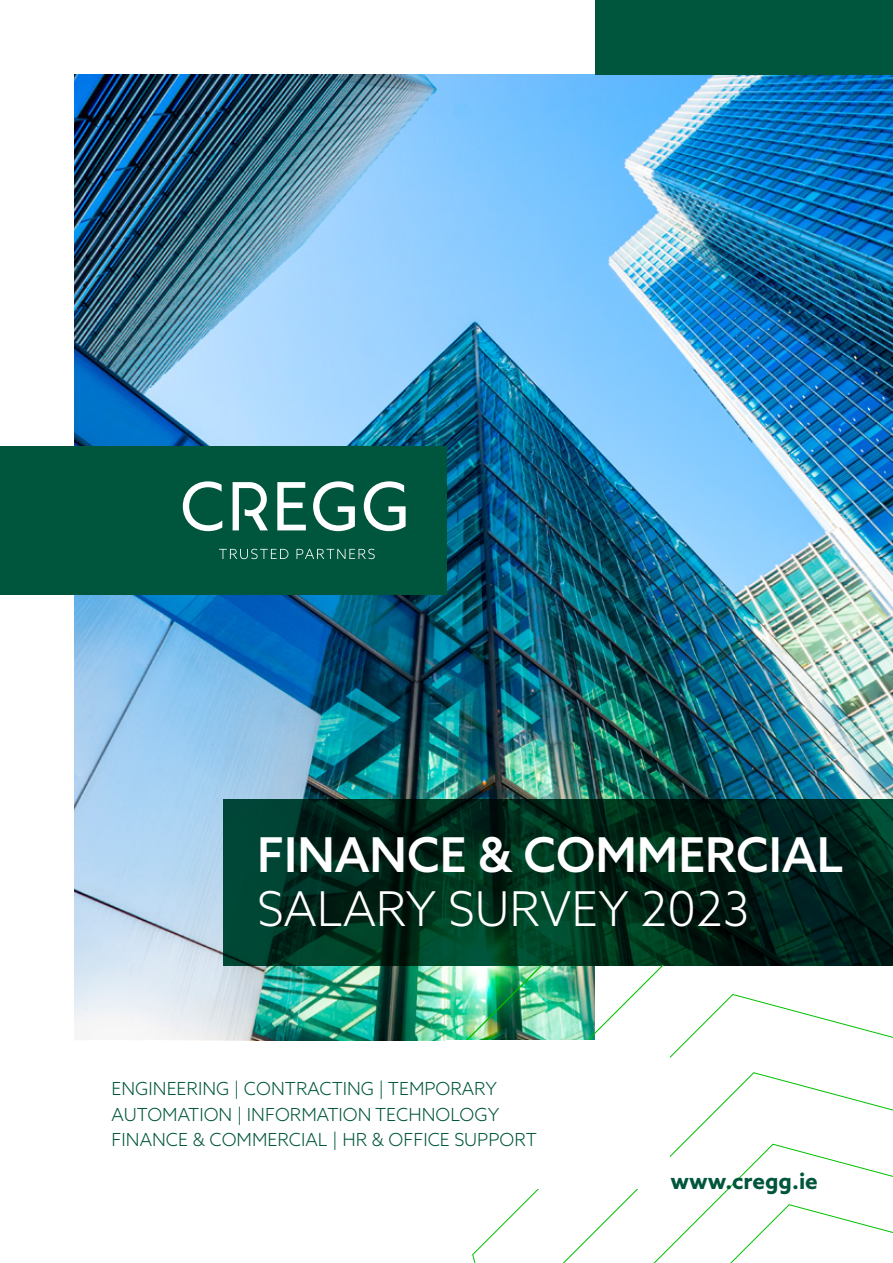
<style>
.page{position:relative;width:893px;height:1263px;background:#fff}
.page>*{position:absolute;margin:0;border:0;box-sizing:border-box;transform-origin:0 0}
.t1{font:500 48px "Azo Sans";color:#fff}
.t2{font:300 48px "Azo Sans";color:#fff}
.t3{font:700 22.5px "Azo Sans";color:#00563c}
.t4{font:300 18px/25.5px "Azo Sans";color:#00563c}
</style>
<div class="page">
<img style="left:74px;top:74px;width:819px;height:966px">
<svg style="left:223px;top:799px;width:670px;height:167px;background:#002b1d"></svg>
<div style="left:0;top:446px;width:446px;height:148px;background:#00563c"></div>
<svg style="left:183px;top:481px;width:39px;height:50px"></svg>
<svg style="left:277px;top:482px;width:29px;height:48px"></svg>
<svg style="left:313px;top:481px;width:42px;height:50px"></svg>
<svg style="left:364px;top:481px;width:42px;height:50px"></svg>
<svg style="left:233px;top:482px;width:35px;height:48px"></svg>
<svg style="left:219px;top:549px;width:69px;height:10px"></svg>
<svg style="left:296px;top:549px;width:79px;height:10px"></svg>
<svg style="left:446px;top:966px;width:447px;height:297px"></svg>
<svg style="left:622px;top:1143px;width:271px;height:120px"></svg>
<div style="left:446px;top:1040px;width:224px;height:149px;background:#fff"></div>
<div style="left:595px;top:0;width:298px;height:74px;background:#00563c"></div>
<h1 class="t1" style="left:257px;top:823px;width:588px">FINANCE &amp; COMMERCIAL</h1>
<h1 class="t2" style="left:257px;top:878px;width:493px">SALARY SURVEY 2023</h1>
<p class="t4" style="left:112px;top:1076px;width:427px">ENGINEERING | CONTRACTING | TEMPORARY<br>AUTOMATION | INFORMATION TECHNOLOGY<br>FINANCE &amp; COMMERCIAL | HR &amp; OFFICE SUPPORT</p>
<p class="t3" style="left:670px;top:1166px;width:149px">www.cregg.ie</p>
</div>
